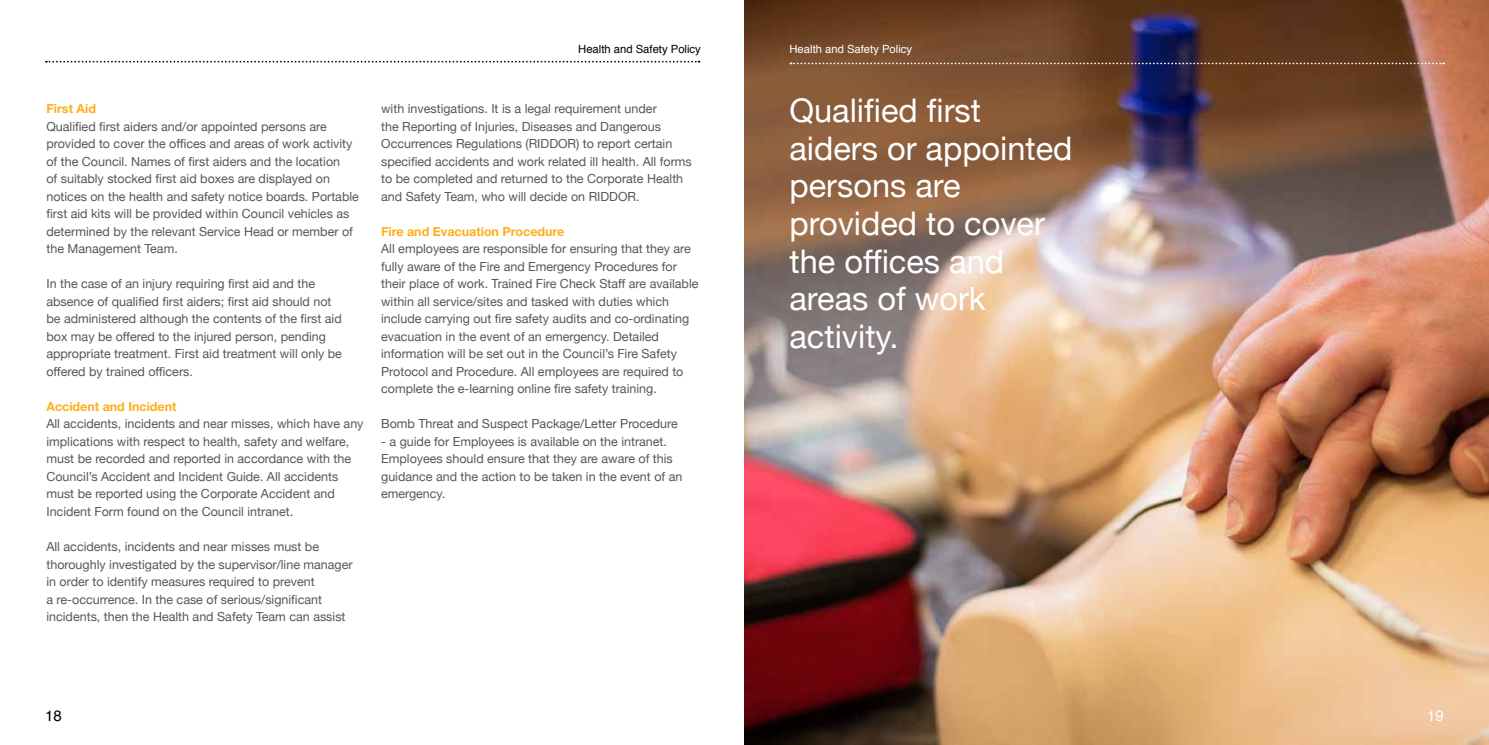
<style>
.page{position:relative;width:1489px;height:745px;background:#fff}
.page>*{position:absolute;margin:0;border:0;box-sizing:border-box;transform-origin:0 0}
.t1{font:32.5px/37.5px "Helvetica Neue";color:#fff}
.t2{font:15px "Helvetica";color:#000}
.t3{font:15px "Helvetica";color:#fff}
.t4{font:12.5px/17.5px "Helvetica Neue";color:#575756}
.t5{font:700 12.5px "Helvetica Neue";color:#ffad1a}
.t6{font:11.25px "Helvetica";color:#000}
.t7{font:11.25px "Helvetica";color:#fff}
</style>
<div class="page">
<svg style="left:46px;top:61px;width:653px;height:2px"></svg>
<img style="left:744px;top:0;width:744px;height:744px">
<svg style="left:790px;top:63px;width:653px;height:1px"></svg>
<p class="t6" style="left:578px;top:40px;width:124px">Health and Safety Policy</p>
<p class="t5" style="left:46px;top:101px;width:51px">First Aid</p>
<p class="t4" style="left:46px;top:118px;width:314px">Qualified first aiders and/or appointed persons are provided to cover the offices and areas of work activity of the Council. Names of first aiders and the location<br>of suitably stocked first aid boxes are displayed on notices on the health and safety notice boards. Portable first aid kits will be provided within Council vehicles as determined by the relevant Service Head or member of the Management Team.</p>
<p class="t4" style="left:46px;top:275px;width:297px">In the case of an injury requiring first aid and the absence of qualified first aiders; first aid should not be administered although the contents of the first aid box may be offered to the injured person, pending appropriate treatment. First aid treatment will only be offered by trained officers.</p>
<p class="t5" style="left:46px;top:398px;width:132px">Accident and Incident</p>
<p class="t4" style="left:46px;top:415px;width:318px">All accidents, incidents and near misses, which have any implications with respect to health, safety and welfare, must be recorded and reported in accordance with the Council’s Accident and Incident Guide. All accidents must be reported using the Corporate Accident and Incident Form found on the Council intranet.</p>
<p class="t4" style="left:46px;top:538px;width:308px">All accidents, incidents and near misses must be thoroughly investigated by the supervisor/line manager in order to identify measures required to prevent<br>a re-occurrence. In the case of serious/significant incidents, then the Health and Safety Team can assist</p>
<p class="t4" style="left:381px;top:100px;width:312px">with investigations. It is a legal requirement under<br>the Reporting of Injuries, Diseases and Dangerous Occurrences Regulations (RIDDOR) to report certain specified accidents and work related ill health. All forms to be completed and returned to the Corporate Health and Safety Team, who will decide on RIDDOR.</p>
<p class="t5" style="left:381px;top:223px;width:185px">Fire and Evacuation Procedure</p>
<p class="t4" style="left:381px;top:240px;width:319px">All employees are responsible for ensuring that they are fully aware of the Fire and Emergency Procedures for their place of work. Trained Fire Check Staff are available within all service/sites and tasked with duties which include carrying out fire safety audits and co-ordinating evacuation in the event of an emergency. Detailed information will be set out in the Council’s Fire Safety Protocol and Procedure. All employees are required to complete the e-learning online fire safety training.</p>
<p class="t4" style="left:381px;top:415px;width:298px">Bomb Threat and Suspect Package/Letter Procedure</p>
<p class="t4" style="left:381px;top:433px;width:303px">- a guide for Employees is available on the intranet.<br>Employees should ensure that they are aware of this guidance and the action to be taken in the event of an emergency.</p>
<p class="t2" style="left:45px;top:703px;width:18px">18</p>
<p class="t7" style="left:789px;top:40px;width:124px">Health and Safety Policy</p>
<h1 class="t1" style="left:789px;top:94px;width:284px">Qualified first aiders or appointed persons are provided to cover the offices and areas of work activity.</h1>
<p class="t3" style="left:1427px;top:703px;width:18px">19</p>
</div>
